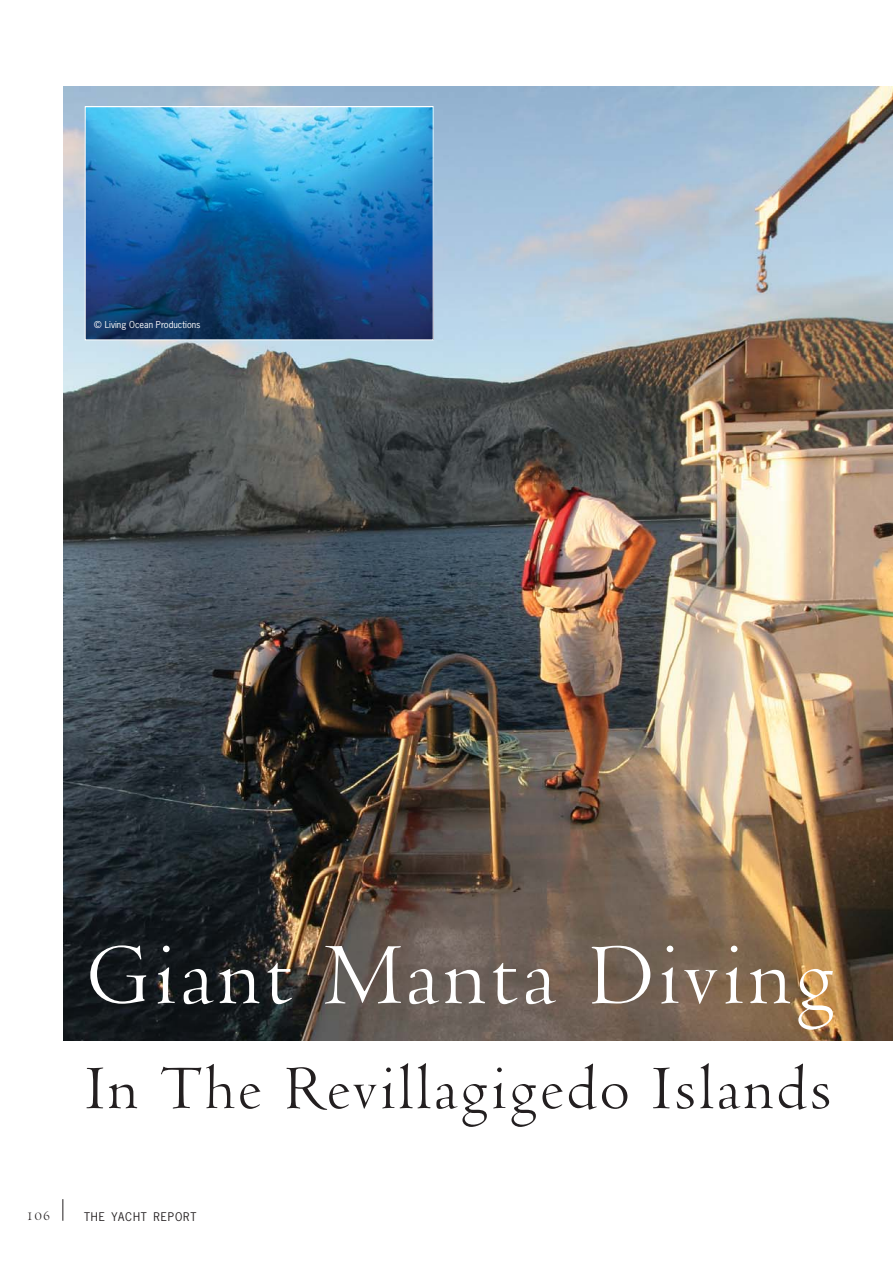
<style>
.page{position:relative;width:893px;height:1263px;background:#fff}
.page>*{position:absolute;margin:0;border:0;box-sizing:border-box;transform-origin:0 0}
.t1{font:94.5px "Venetian 301 BT";letter-spacing:.015em;color:#fff}
.t2{font:66.75px "Venetian 301 BT";letter-spacing:.015em;color:#231f20}
.t3{font:15px "Venetian 301 BT";color:#231f20}
.t4{font:11.25px "News Gothic";letter-spacing:.075em;color:#231f20}
.t5{font:9px "News Gothic";color:#fff}
</style>
<div class="page">
<img style="left:64px;top:87px;width:829px;height:953px">
<svg style="left:62px;top:1199px;width:1px;height:22px"></svg>
<img style="left:87px;top:108px;width:344px;height:230px">
<div style="left:85px;top:106px;width:348px;height:234px;border:1px solid #fff"></div>
<p class="t5" style="left:94px;top:321px;width:108px">© Living Ocean Productions</p>
<h1 class="t1" style="left:85px;top:942px;width:753px">Giant Manta Diving</h1>
<p class="t2" style="left:85px;top:1065px;width:749px">In The Revillagigedo Islands</p>
<p class="t3" style="left:26px;top:1210px;width:26px">106</p>
<p class="t4" style="left:84px;top:1212px;width:114px">THE YACHT REPORT</p>
</div>
